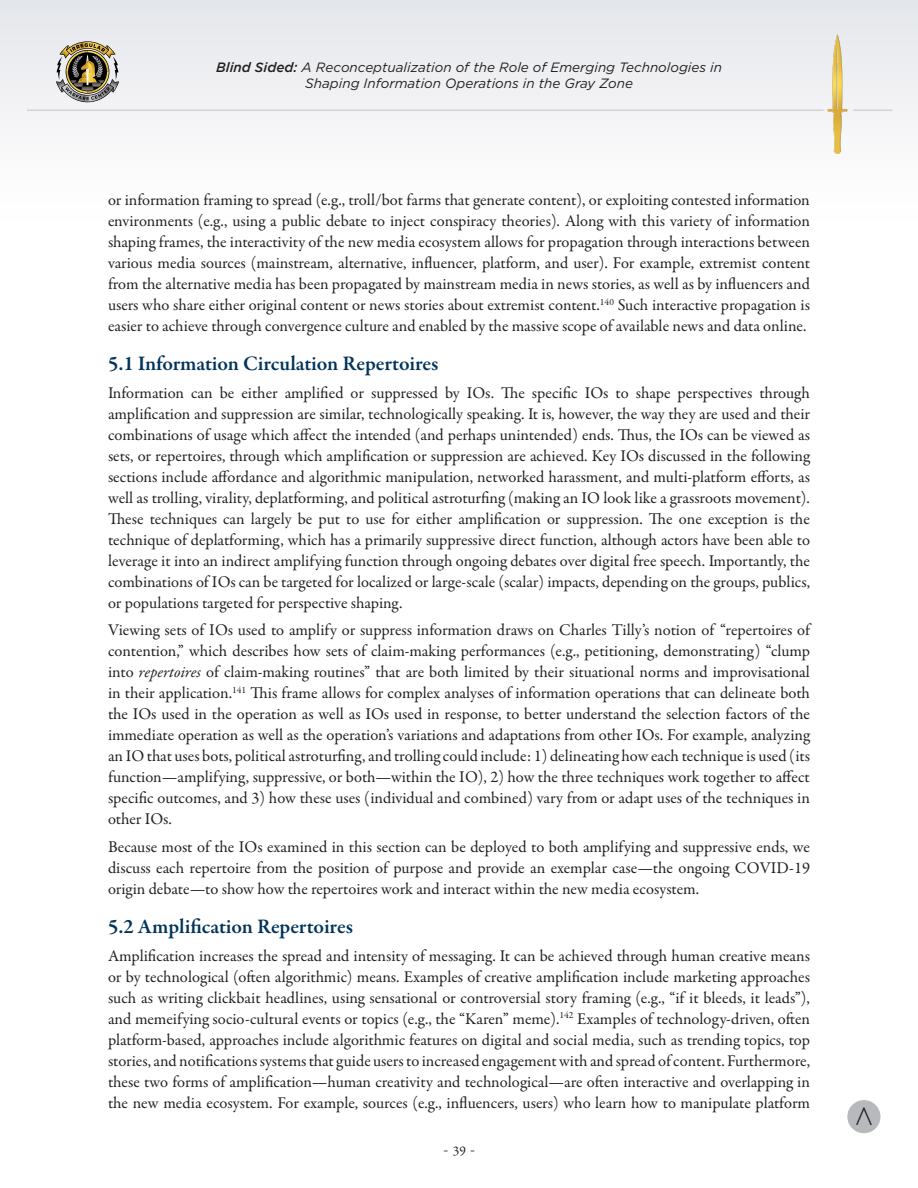
<style>
.page{position:relative;width:918px;height:1188px;background:#fff}
.page>*{position:absolute;margin:0;border:0;box-sizing:border-box;transform-origin:0 0}
.t1{font:33px "Times New Roman";color:#231f20}
.TOC_Entries{font:600 21px "Garamond Premr Pro";letter-spacing:-.005em;color:#003459}
.t2{font:16.5px/21px "Garamond Premr Pro";color:#231f20;text-align:justify}
.t3{font:italic 13.5px/16.5px "Gotham";color:#231f20;text-align:center}
.t4{font:300 13.5px "Gotham";color:#231f20}
.s1{font-weight:500}
.s2{font-style:italic}
.s3{font-family:"Garamond Premr Pro";font-weight:400}
</style>
<div class="page">
<div style="left:847px;top:1100px;width:33px;height:33px;background:#b8b9bc;border-radius:50%"></div>
<div style="left:0;top:0;width:918px;height:227px;background:linear-gradient(to bottom,#e4e7eb,#fff)"></div>
<hr style="left:27px;top:110px;width:797px;height:1px;background:#bcbdc0">
<img style="left:825px;top:34px;width:25px;height:119px">
<hr style="left:853px;top:110px;width:39px;height:1px;background:#bcbdc0">
<svg style="left:56px;top:41px;width:63px;height:61px;background:#958e78"></svg>
<p class="t3" style="left:216px;top:59px;width:507px"><span class="s1">Blind Sided:</span> A Reconceptualization of the Role of Emerging Technologies in<br>Shaping Information Operations in the Gray Zone</p>
<p class="t2" style="left:108px;top:190px;width:704px">or information framing to spread (e.g., troll/bot farms that generate content), or exploiting contested information environments (e.g., using a public debate to inject conspiracy theories). Along with this variety of information shaping frames, the interactivity of the new media ecosystem allows for propagation through interactions between various media sources (mainstream, alternative, influencer, platform, and user). For example, extremist content from the alternative media has been propagated by mainstream media in news stories, as well as by influencers and users who share either original content or news stories about extremist content.<sup>140</sup> Such interactive propagation is easier to achieve through convergence culture and enabled by the massive scope of available news and data online.</p>
<p class="TOC_Entries" style="left:108px;top:350px;width:332px">5.1 Information Circulation Repertoires</p>
<p class="t2" style="left:108px;top:382px;width:704px">Information can be either amplified or suppressed by IOs. The specific IOs to shape perspectives through amplification and suppression are similar, technologically speaking. It is, however, the way they are used and their combinations of usage which affect the intended (and perhaps unintended) ends. Thus, the IOs can be viewed as sets, or repertoires, through which amplification or suppression are achieved. Key IOs discussed in the following sections include affordance and algorithmic manipulation, networked harassment, and multi-platform efforts, as well as trolling, virality, deplatforming, and political astroturfing (making an IO look like a grassroots movement).<br>These techniques can largely be put to use for either amplification or suppression. The one exception is the technique of deplatforming, which has a primarily suppressive direct function, although actors have been able to leverage it into an indirect amplifying function through ongoing debates over digital free speech. Importantly, the combinations of IOs can be targeted for localized or large-scale (scalar) impacts, depending on the groups, publics, or populations targeted for perspective shaping.</p>
<p class="t2" style="left:108px;top:620px;width:704px">Viewing sets of IOs used to amplify or suppress information draws on Charles Tilly’s notion of “repertoires of contention,” which describes how sets of claim-making performances (e.g., petitioning, demonstrating) “clump into <span class="s2">repertoires</span> of claim-making routines” that are both limited by their situational norms and improvisational in their application.<sup>141</sup> This frame allows for complex analyses of information operations that can delineate both the IOs used in the operation as well as IOs used in response, to better understand the selection factors of the immediate operation as well as the operation’s variations and adaptations from other IOs. For example, analyzing an IO that uses bots, political astroturfing, and trolling could include: 1) delineating how each technique is used (its function—amplifying, suppressive, or both—within the IO), 2) how the three techniques work together to affect specific outcomes, and 3) how these uses (individual and combined) vary from or adapt uses of the techniques in other IOs.</p>
<p class="t2" style="left:108px;top:837px;width:704px">Because most of the IOs examined in this section can be deployed to both amplifying and suppressive ends, we discuss each repertoire from the position of purpose and provide an exemplar case—the ongoing COVID-19 origin debate—to show how the repertoires work and interact within the new media ecosystem.</p>
<p class="TOC_Entries" style="left:108px;top:913px;width:247px">5.2 Amplification Repertoires</p>
<p class="t2" style="left:108px;top:945px;width:704px">Amplification increases the spread and intensity of messaging. It can be achieved through human creative means or by technological (often algorithmic) means. Examples of creative amplification include marketing approaches such as writing clickbait headlines, using sensational or controversial story framing (e.g., “if it bleeds, it leads”), and memeifying socio-cultural events or topics (e.g., the “Karen” meme).<sup>142</sup> Examples of technology-driven, often platform-based, approaches include algorithmic features on digital and social media, such as trending topics, top stories, and notifications systems that guide users to increased engagement with and spread of content. Furthermore, these two forms of amplification—human creativity and technological—are often interactive and overlapping in the new media ecosystem. For example, sources (e.g., influencers, users) who learn how to manipulate platform</p>
<p class="t4" style="left:443px;top:1143px;width:34px">- <span class="s3">39</span> -</p>
<h1 class="t1" style="left:855px;top:1093px;width:20px">˄</h1>
</div>
